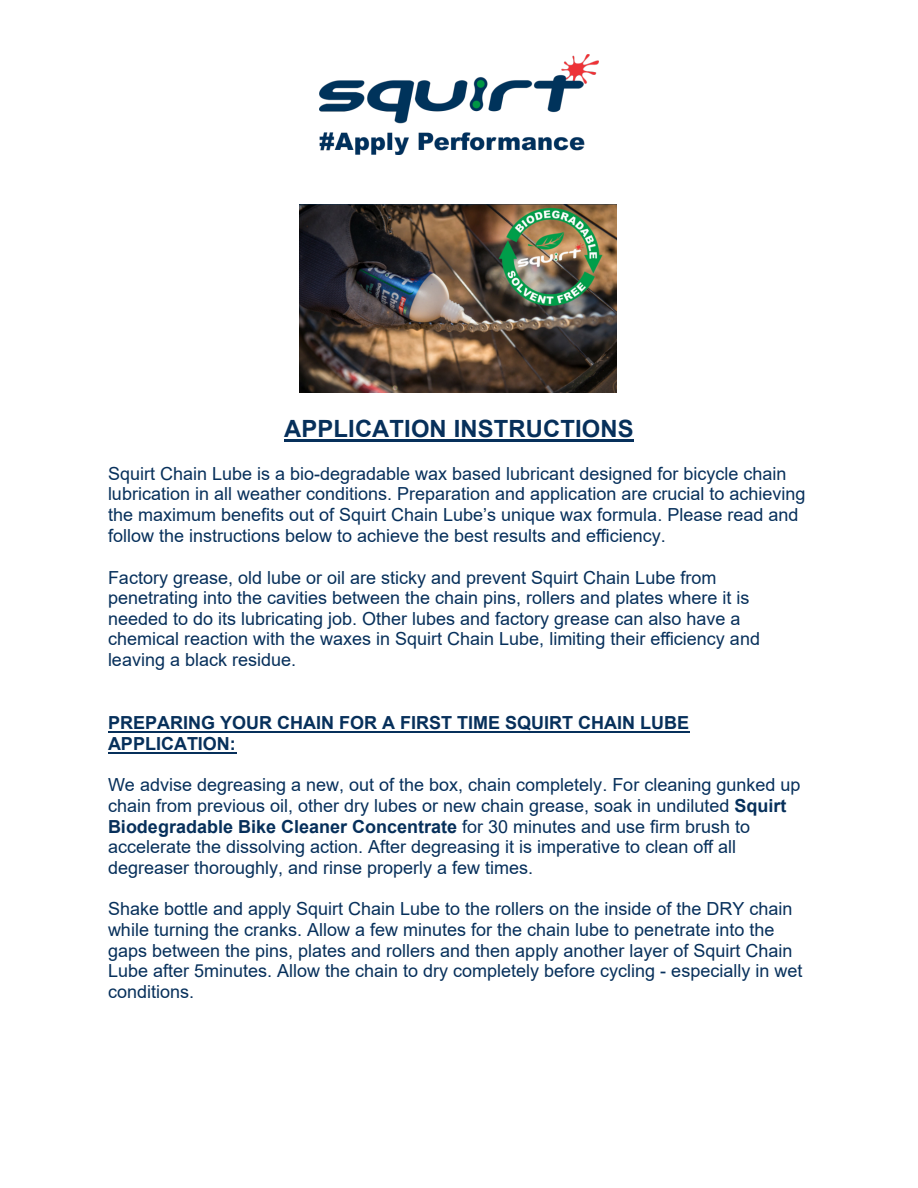
<style>
.page{position:relative;width:918px;height:1188px;background:#fff}
.page>*{position:absolute;margin:0;border:0;box-sizing:border-box;transform-origin:0 0}
.t1{font:700 23.7px "Arial";letter-spacing:.005em;color:#07305b}
.t2{font:18px/20.7px "Arial";color:#07305b}
.t3{font:700 18px/20.9px "Arial";color:#07305b}
.s1{font-weight:700}
</style>
<div class="page">
<img style="left:319px;top:54px;width:279px;height:101px">
<hr style="left:284px;top:440px;width:350px;height:2px;background:#07305b">
<hr style="left:108px;top:731px;width:581px;height:2px;background:#07305b">
<hr style="left:108px;top:752px;width:128px;height:2px;background:#07305b">
<img style="left:300px;top:204px;width:317px;height:188px">
<h1 class="t1" style="left:284px;top:420px;width:351px">APPLICATION INSTRUCTIONS</h1>
<p class="t2" style="left:108px;top:465px;width:699px">Squirt Chain Lube is a bio-degradable wax based lubricant designed for bicycle chain lubrication in all weather conditions. Preparation and application are crucial to achieving the maximum benefits out of Squirt Chain Lube’s unique wax formula. Please read and follow the instructions below to achieve the best results and efficiency.</p>
<p class="t2" style="left:108px;top:569px;width:654px">Factory grease, old lube or oil are sticky and prevent Squirt Chain Lube from penetrating into the cavities between the chain pins, rollers and plates where it is needed to do its lubricating job. Other lubes and factory grease can also have a chemical reaction with the waxes in Squirt Chain Lube, limiting their efficiency and leaving a black residue.</p>
<p class="t3" style="left:108px;top:714px;width:583px">PREPARING YOUR CHAIN FOR A FIRST TIME SQUIRT CHAIN LUBE<br>APPLICATION:</p>
<p class="t2" style="left:108px;top:776px;width:694px">We advise degreasing a new, out of the box, chain completely. For cleaning gunked up chain from previous oil, other dry lubes or new chain grease, soak in undiluted <span class="s1">Squirt Biodegradable Bike Cleaner Concentrate</span> for 30 minutes and use firm brush to accelerate the dissolving action. After degreasing it is imperative to clean off all degreaser thoroughly, and rinse properly a few times.</p>
<p class="t2" style="left:108px;top:900px;width:696px">Shake bottle and apply Squirt Chain Lube to the rollers on the inside of the DRY chain while turning the cranks. Allow a few minutes for the chain lube to penetrate into the gaps between the pins, plates and rollers and then apply another layer of Squirt Chain Lube after 5minutes. Allow the chain to dry completely before cycling - especially in wet conditions.</p>
</div>
